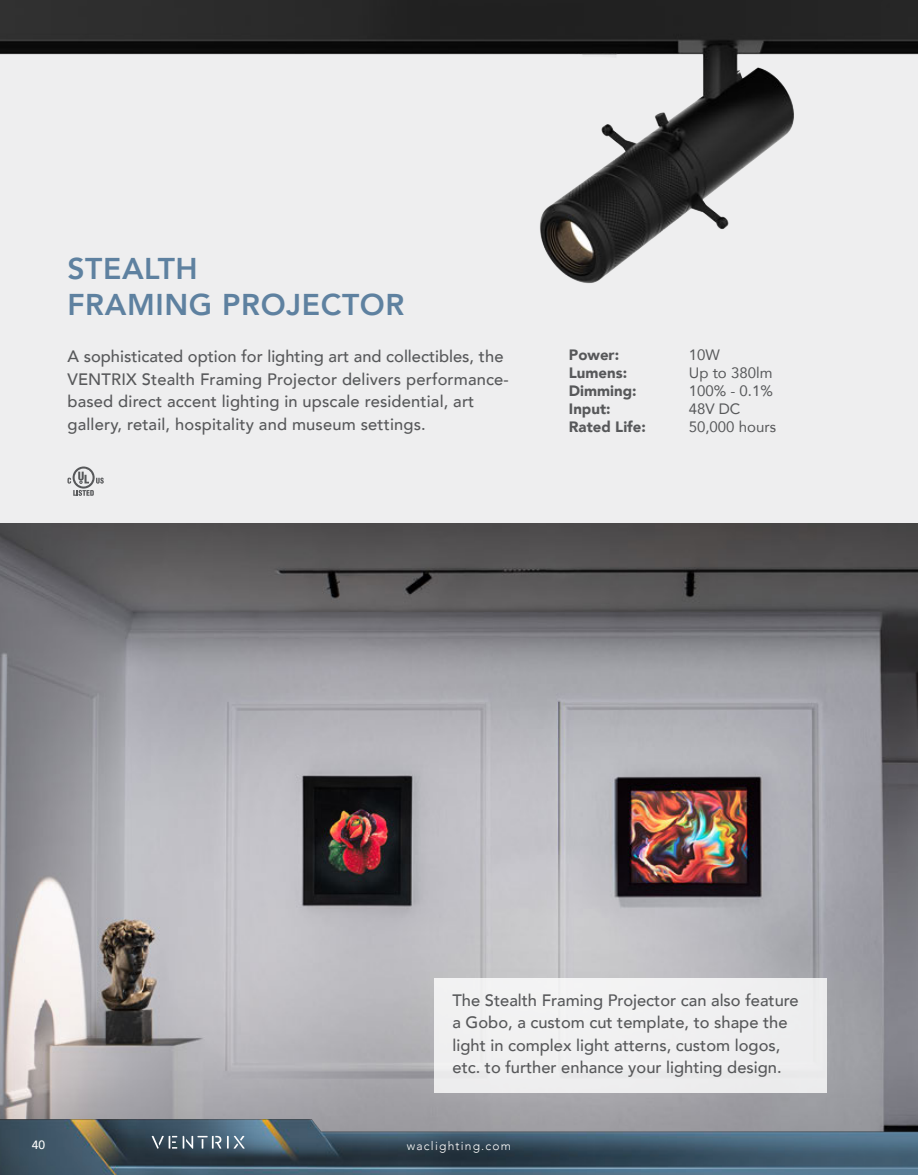
<style>
.page{position:relative;width:918px;height:1175px;background:#fff}
.page>*{position:absolute;margin:0;border:0;box-sizing:border-box;transform-origin:0 0}
.Title_in_Blue{font:800 30px "Avenir";letter-spacing:.02em;color:#5e81a0}
.t1{font:500 16.5px/22.5px "Avenir";color:#57585a}
.FeaturesHeadersBlack{font:900 15px "Avenir";color:#57585a}
.FeaturesOnBlack{font:15px "Avenir";color:#57585a}
.t2{font:300 12px "Avenir";letter-spacing:.1em;color:#fff}
.t3{font:12px "Myriad Pro";color:#fff}
.t4{font:500 12px "Avenir";color:#fff}
</style>
<div class="page">
<img style="left:0;top:1161px;width:647px;height:13px">
<img style="left:647px;top:1161px;width:271px;height:13px">
<img style="left:0;top:640px;width:918px;height:521px">
<img style="left:0;top:0;width:918px;height:640px">
<div style="left:435px;top:978px;width:392px;height:114px;background:#f0f0f0"></div>
<svg style="left:227px;top:1135px;width:18px;height:13px"></svg>
<svg style="left:183px;top:1135px;width:38px;height:13px"></svg>
<svg style="left:152px;top:1135px;width:25px;height:13px"></svg>
<svg style="left:68px;top:466px;width:36px;height:30px"></svg>
<p class="Title_in_Blue" style="left:68px;top:245px;width:132px">STEALTH</p>
<p class="Title_in_Blue" style="left:68px;top:281px;width:338px">FRAMING PROJECTOR</p>
<p class="t1" style="left:68px;top:344px;width:443px">A sophisticated option for lighting art and collectibles, the VENTRIX Stealth Framing Projector delivers performance&shy;based direct accent lighting in upscale residential, art gallery, retail, hospitality and museum settings.</p>
<p class="FeaturesHeadersBlack" style="left:569px;top:342px;width:52px">Power:</p>
<p class="FeaturesHeadersBlack" style="left:569px;top:360px;width:60px">Lumens:</p>
<p class="FeaturesHeadersBlack" style="left:569px;top:378px;width:69px">Dimming:</p>
<p class="FeaturesHeadersBlack" style="left:569px;top:396px;width:43px">Input:</p>
<p class="FeaturesHeadersBlack" style="left:569px;top:414px;width:78px">Rated Life:</p>
<p class="FeaturesOnBlack" style="left:689px;top:343px;width:33px">10W</p>
<p class="FeaturesOnBlack" style="left:689px;top:361px;width:85px">Up to 380lm</p>
<p class="FeaturesOnBlack" style="left:689px;top:379px;width:86px">100% - 0.1%</p>
<p class="FeaturesOnBlack" style="left:689px;top:397px;width:53px">48V DC</p>
<p class="FeaturesOnBlack" style="left:689px;top:415px;width:89px">50,000 hours</p>
<p class="t1" style="left:453px;top:988px;width:348px">The Stealth Framing Projector can also feature a Gobo, a custom cut template, to shape the light in complex light atterns, custom logos, etc. to further enhance your lighting design.</p>
<p class="t3" style="left:27px;top:1135px;width:14px">40</p>
<p class="t4" style="left:32px;top:1134px;width:15px">40</p>
<p class="t2" style="left:407px;top:1138px;width:106px">waclighting.com</p>
</div>
